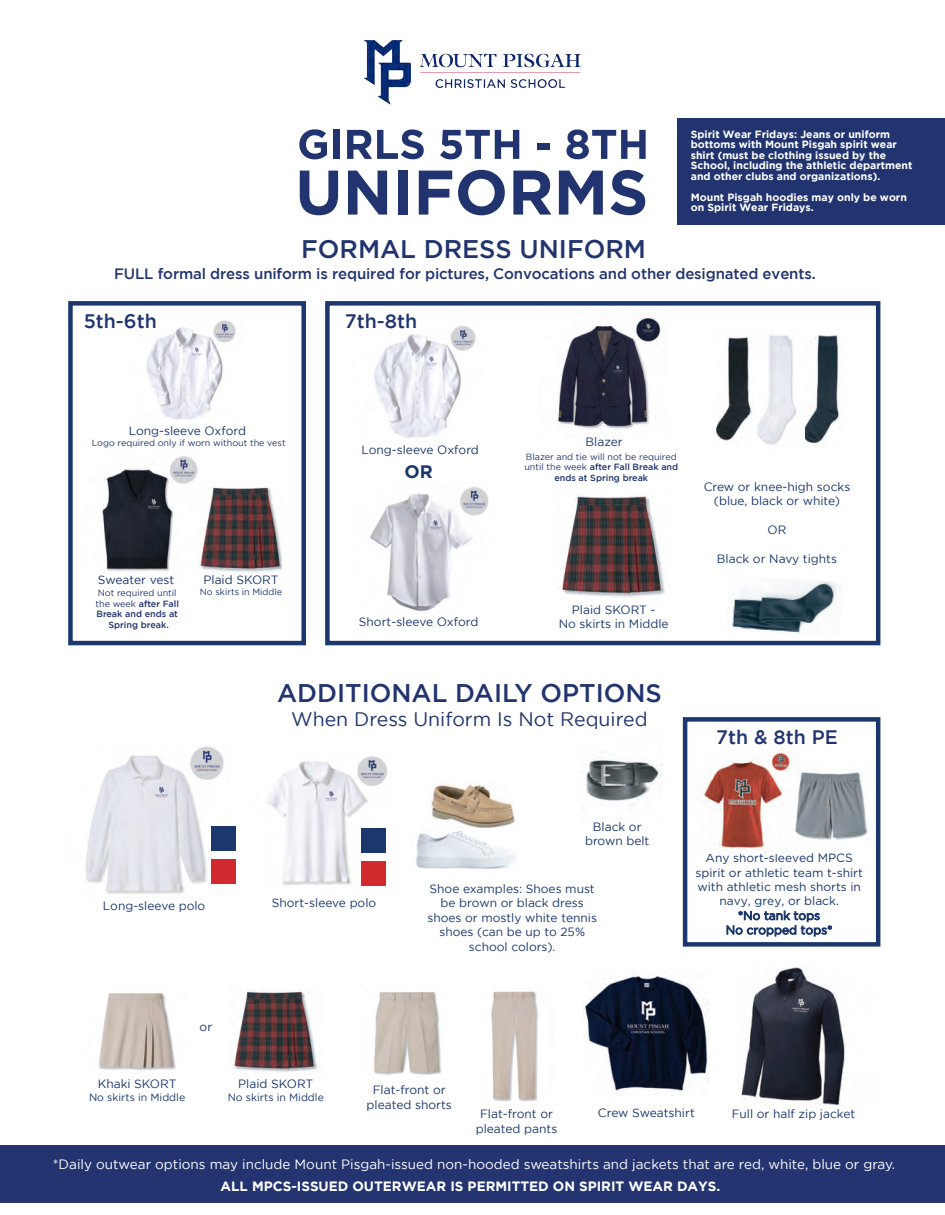
<style>
.page{position:relative;width:945px;height:1215px;background:#fff}
.page>*{position:absolute;margin:0;border:0;box-sizing:border-box;transform-origin:0 0}
.t1{font:500 25.5px "Gotham";color:#22346f}
.t2{font:19.5px "Gotham";color:#22346f}
.t3{font:500 19.5px "Gotham";color:#22346f}
.t4{font:700 18px "Gotham";color:#1b376c}
.t5{font:500 15px "Gotham";letter-spacing:-.01em;color:#22346f}
.t6{font:13.5px "Gotham";color:#fff}
.t7{font:700 13.5px "Gotham";color:#fff}
.t8{font:12px/14.4px "Gotham";color:#1b376c;text-align:center}
.t9{font:700 10.5px/10.5px "Gotham";color:#fff}
.t10{font:10.5px "Gotham";color:#1b376c}
.t11{font:9px/10.5px "Gotham";color:#22346f;text-align:center}
.t12{font:500 9px/10.5px "Gotham";color:#22346f;text-align:center}
.t13{font:9px "Gotham";color:#1b376c}
.s1{font-weight:400}
.s2{font-weight:500}
</style>
<div class="page">
<div style="left:325px;top:301px;width:555px;height:344px;border:4px solid #1b376c"></div>
<div style="left:68px;top:301px;width:238px;height:344px;border:4px solid #1b376c"></div>
<img style="left:146px;top:321px;width:90px;height:99px">
<img style="left:102px;top:455px;width:96px;height:117px">
<img style="left:558px;top:494px;width:107px;height:104px">
<img style="left:233px;top:990px;width:85px;height:83px">
<img style="left:197px;top:487px;width:85px;height:86px">
<img style="left:741px;top:967px;width:105px;height:137px">
<img style="left:374px;top:325px;width:102px;height:113px">
<img style="left:369px;top:487px;width:120px;height:125px">
<img style="left:555px;top:315px;width:109px;height:114px">
<img style="left:85px;top:746px;width:143px;height:148px">
<div style="left:211px;top:859px;width:25px;height:25px;background:#d0292e"></div>
<div style="left:211px;top:827px;width:25px;height:24px;background:#1b376c"></div>
<img style="left:266px;top:756px;width:122px;height:130px">
<div style="left:361px;top:861px;width:25px;height:25px;background:#d0292e"></div>
<div style="left:361px;top:828px;width:25px;height:25px;background:#1b376c"></div>
<img style="left:491px;top:991px;width:47px;height:111px">
<img style="left:99px;top:993px;width:77px;height:78px">
<img style="left:373px;top:991px;width:69px;height:84px">
<img style="left:585px;top:752px;width:78px;height:49px">
<img style="left:805px;top:335px;width:35px;height:109px">
<img style="left:717px;top:334px;width:35px;height:108px">
<img style="left:757px;top:335px;width:40px;height:110px">
<img style="left:732px;top:579px;width:105px;height:54px">
<img style="left:416px;top:831px;width:100px;height:38px">
<img style="left:430px;top:783px;width:85px;height:45px">
<img style="left:583px;top:970px;width:127px;height:126px">
<img style="left:701px;top:750px;width:90px;height:103px">
<div style="left:683px;top:717px;width:197px;height:230px;border:4px solid #1b376c"></div>
<img style="left:795px;top:770px;width:73px;height:72px">
<div style="left:0;top:1145px;width:945px;height:58px;background:#243470"></div>
<div style="left:678px;top:119px;width:267px;height:106px;background:#22346f"></div>
<svg style="left:299px;top:129px;width:28px;height:30px"></svg>
<div style="left:333px;top:130px;width:7px;height:29px;background:#22346f"></div>
<svg style="left:347px;top:129px;width:77px;height:30px"></svg>
<svg style="left:440px;top:130px;width:79px;height:29px"></svg>
<div style="left:537px;top:143px;width:13px;height:6px;background:#22346f"></div>
<svg style="left:566px;top:129px;width:80px;height:30px"></svg>
<svg style="left:300px;top:171px;width:38px;height:44px"></svg>
<svg style="left:348px;top:171px;width:39px;height:44px"></svg>
<div style="left:398px;top:171px;width:10px;height:44px;background:#22346f"></div>
<svg style="left:419px;top:171px;width:33px;height:44px"></svg>
<svg style="left:458px;top:170px;width:47px;height:45px"></svg>
<svg style="left:513px;top:171px;width:38px;height:44px"></svg>
<svg style="left:559px;top:171px;width:44px;height:44px"></svg>
<svg style="left:610px;top:170px;width:35px;height:45px"></svg>
<img style="left:364px;top:40px;width:217px;height:65px">
<p class="t9" style="left:691px;top:128px;width:223px">Spirit Wear Fridays: Jeans or uniform bottoms with Mount Pisgah spirit wear shirt (must be clothing issued by the School, including the athletic department and other clubs and organizations).</p>
<p class="t9" style="left:691px;top:191px;width:218px">Mount Pisgah hoodies may only be worn on Spirit Wear Fridays.</p>
<h1 class="t1" style="left:301px;top:232px;width:346px">FORMAL DRESS UNIFORM</h1>
<p class="t5" style="left:114px;top:265px;width:703px">FULL formal dress uniform is required for pictures, Convocations and other designated events.</p>
<h2 class="t3" style="left:84px;top:310px;width:75px">5th-6th</h2>
<h2 class="t3" style="left:345px;top:310px;width:74px">7th-8th</h2>
<p class="t8" style="left:129px;top:424px;width:119px">Long-sleeve Oxford</p>
<p class="t13" style="left:92px;top:438px;width:195px">Logo required only if worn without the vest</p>
<p class="t8" style="left:98px;top:572px;width:78px">Sweater vest</p>
<p class="t12" style="left:96px;top:588px;width:85px"><span class="s1">Not required until the week</span> after Fall<br>Break and ends at<br>Spring break.</p>
<p class="t8" style="left:204px;top:573px;width:77px">Plaid SKORT</p>
<p class="t13" style="left:200px;top:587px;width:84px">No skirts in Middle</p>
<p class="t8" style="left:361px;top:442px;width:119px">Long-sleeve Oxford</p>
<h3 class="t4" style="left:405px;top:462px;width:30px">OR</h3>
<p class="t8" style="left:586px;top:435px;width:39px">Blazer</p>
<p class="t11" style="left:524px;top:451px;width:155px">Blazer and tie will not be required until the week <span class="s2">after Fall Break and ends at Spring break</span></p>
<p class="t8" style="left:359px;top:614px;width:121px">Short-sleeve Oxford</p>
<p class="t8" style="left:559px;top:602px;width:111px">Plaid SKORT -<br>No skirts in Middle</p>
<h1 class="t1" style="left:277px;top:679px;width:386px">ADDITIONAL DAILY OPTIONS</h1>
<h2 class="t2" style="left:291px;top:708px;width:358px">When Dress Uniform Is Not Required</h2>
<p class="t8" style="left:704px;top:479px;width:148px">Crew or knee-high socks (blue, black or white)</p>
<p class="t8" style="left:768px;top:522px;width:20px">OR</p>
<p class="t8" style="left:717px;top:551px;width:122px">Black or Navy tights</p>
<h2 class="t3" style="left:716px;top:726px;width:123px">7th &amp; 8th PE</h2>
<p class="t8" style="left:103px;top:899px;width:104px">Long-sleeve polo</p>
<p class="t8" style="left:272px;top:896px;width:106px">Short-sleeve polo</p>
<p class="t8" style="left:200px;top:1019px;width:14px">or</p>
<p class="t8" style="left:585px;top:819px;width:66px">Black or brown belt</p>
<p class="t8" style="left:427px;top:881px;width:171px">Shoe examples: Shoes must be brown or black dress shoes or mostly white tennis shoes (can be up to 25% school colors).</p>
<p class="t8" style="left:695px;top:850px;width:169px">Any short-sleeved MPCS spirit or athletic team t-shirt with athletic mesh shorts in navy, grey, or black.<br>*No tank tops<br>No cropped tops*</p>
<p class="t8" style="left:98px;top:1077px;width:80px">Khaki SKORT</p>
<p class="t10" style="left:89px;top:1091px;width:98px">No skirts in Middle</p>
<p class="t8" style="left:238px;top:1077px;width:77px">Plaid SKORT</p>
<p class="t10" style="left:228px;top:1091px;width:98px">No skirts in Middle</p>
<p class="t8" style="left:367px;top:1083px;width:87px">Flat-front or pleated shorts</p>
<p class="t8" style="left:476px;top:1107px;width:83px">Flat-front or pleated pants</p>
<p class="t8" style="left:598px;top:1106px;width:98px">Crew Sweatshirt</p>
<p class="t8" style="left:732px;top:1107px;width:125px">Full or half zip jacket</p>
<p class="t6" style="left:53px;top:1157px;width:844px">*Daily outwear options may include Mount Pisgah-issued non-hooded sweatshirts and jackets that are red, white, blue or gray.</p>
<p class="t7" style="left:221px;top:1178px;width:501px">ALL MPCS-ISSUED OUTERWEAR IS PERMITTED ON SPIRIT WEAR DAYS.</p>
</div>
